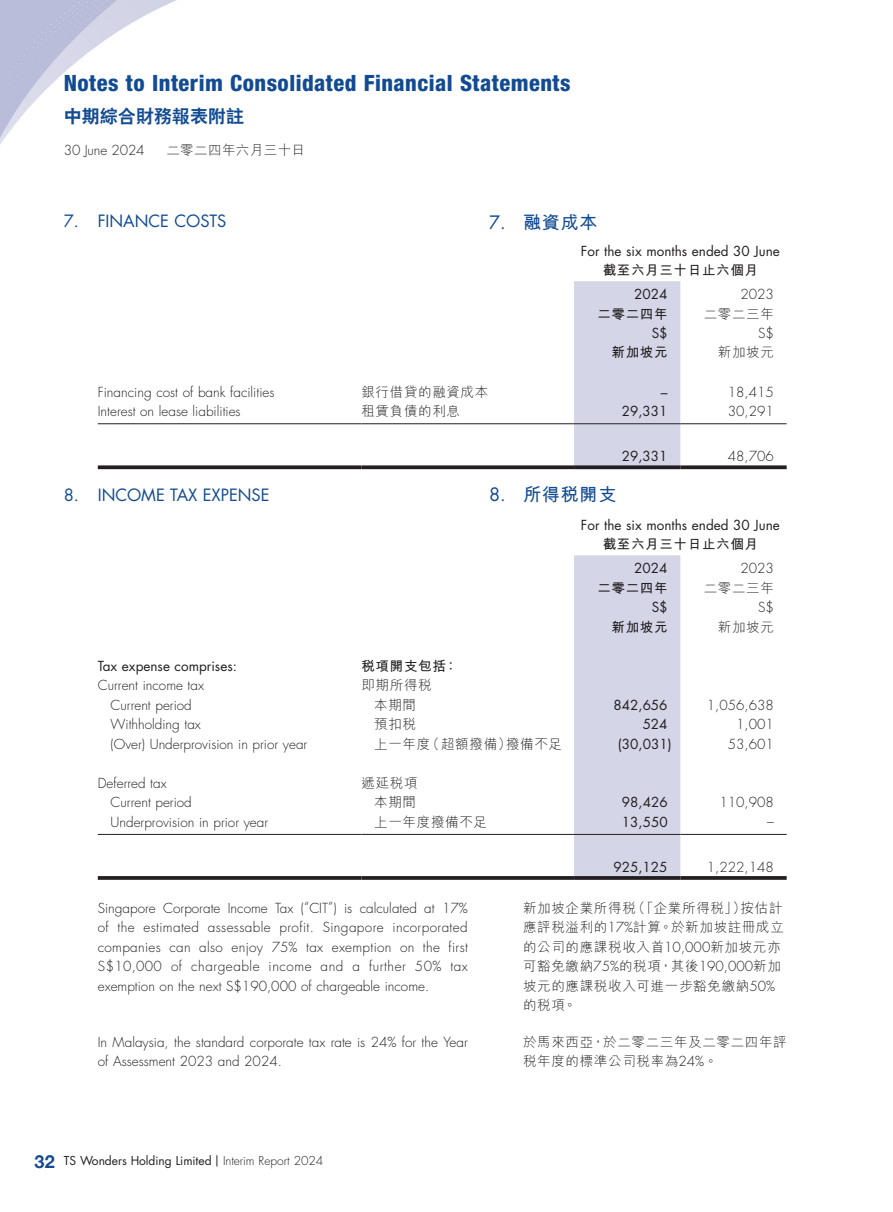
<style>
.page{position:relative;width:893px;height:1212px;background:#fff}
.page>*{position:absolute;margin:0;border:0;box-sizing:border-box;transform-origin:0 0}
.t1{font:800 condensed 22.5px "Helvetica Neue LT Std";letter-spacing:.02em;color:#124b92}
.t2{font:700 18px "M Hei HK";letter-spacing:.045em;color:#124b92}
.t3{font:800 18px "C Hei 2 HK";letter-spacing:.005em;color:#124b92}
.t4{font:700 18px "Helvetica Neue";color:#124b92}
.t5{font:16.5px "Futura Std";letter-spacing:-.005em;color:#124b92}
.t6{font:300 13.5px/19.5px "Futura Std";color:#231f20;text-align:justify}
.t7{font:300 13.5px/19.5px "M Hei HK";letter-spacing:.05em;color:#231f20}
.t8{font:13.5px "Futura Std";color:#231f20}
.t9{font:700 13.5px "M Hei HK";letter-spacing:.05em;color:#231f20}
.t10{font:300 13.5px "M Hei HK";letter-spacing:.03em;color:#231f20}
.t11{font:12px "Futura Std";letter-spacing:-.005em;color:#231f20}
.s1{font-family:"Futura Std";font-weight:400}
.s2{font-family:"Futura Std"}
.s3{font-family:"C Hei 2 HK";font-weight:700}
.s4{font-weight:300}
</style>
<div class="page">
<img style="left:0;top:0;width:787px;height:880px">
<div style="left:574px;top:281px;width:106px;height:184px;background:#d4d6e8"></div>
<hr style="left:98px;top:423px;width:263px;height:1px;background:#231f20">
<hr style="left:361px;top:423px;width:213px;height:1px;background:#231f20">
<hr style="left:574px;top:423px;width:106px;height:1px;background:#231f20">
<hr style="left:680px;top:423px;width:107px;height:1px;background:#231f20">
<svg style="left:98px;top:465px;width:263px;height:4px"></svg>
<svg style="left:361px;top:465px;width:213px;height:4px"></svg>
<svg style="left:574px;top:465px;width:106px;height:4px"></svg>
<svg style="left:680px;top:465px;width:107px;height:4px"></svg>
<div style="left:574px;top:555px;width:106px;height:321px;background:#d4d6e8"></div>
<hr style="left:98px;top:834px;width:263px;height:1px;background:#231f20">
<hr style="left:361px;top:834px;width:213px;height:1px;background:#231f20">
<hr style="left:574px;top:834px;width:106px;height:1px;background:#231f20">
<hr style="left:680px;top:834px;width:107px;height:1px;background:#231f20">
<svg style="left:98px;top:876px;width:263px;height:4px"></svg>
<svg style="left:361px;top:876px;width:213px;height:4px"></svg>
<svg style="left:574px;top:876px;width:106px;height:4px"></svg>
<svg style="left:680px;top:876px;width:107px;height:4px"></svg>
<h1 class="t1" style="left:64px;top:69px;width:508px">Notes to Interim Consolidated Financial Statements</h1>
<h2 class="t3" style="left:64px;top:107px;width:182px">中期綜合財務報表附註</h2>
<p class="t6" style="left:64px;top:140px;width:82px">30 June 2024</p>
<p class="t10" style="left:166px;top:143px;width:140px">二零二四年六月三十日</p>
<p class="t5" style="left:64px;top:211px;width:164px">7. FINANCE COSTS</p>
<h2 class="t2" style="left:489px;top:209px;width:110px"><span class="s1">7.</span> 融資成本</h2>
<p class="t8" style="left:581px;top:242px;width:200px">For the six months ended 30 June</p>
<p class="t9" style="left:603px;top:260px;width:157px">截至六月三十日止六個月</p>
<p class="t8" style="left:634px;top:285px;width:35px">2024</p>
<p class="t6" style="left:740px;top:285px;width:35px">2023</p>
<p class="t9" style="left:597px;top:304px;width:72px">二零二四年</p>
<p class="t7" style="left:704px;top:304px;width:72px">二零二三年</p>
<p class="t8" style="left:652px;top:324px;width:17px">S$</p>
<p class="t6" style="left:758px;top:324px;width:17px">S$</p>
<p class="t9" style="left:612px;top:343px;width:58px">新加坡元</p>
<p class="t7" style="left:718px;top:343px;width:58px">新加坡元</p>
<p class="t6" style="left:98px;top:382px;width:178px">Financing cost of bank facilities</p>
<p class="t7" style="left:361px;top:382px;width:129px">銀行借貸的融資成本</p>
<p class="t8" style="left:661px;top:383px;width:8px">–</p>
<p class="t6" style="left:728px;top:382px;width:48px">18,415</p>
<p class="t6" style="left:98px;top:402px;width:144px">Interest on lease liabilities</p>
<p class="t7" style="left:361px;top:401px;width:100px">租賃負債的利息</p>
<p class="t8" style="left:622px;top:402px;width:47px">29,331</p>
<p class="t6" style="left:728px;top:402px;width:48px">30,291</p>
<p class="t8" style="left:622px;top:447px;width:47px">29,331</p>
<p class="t6" style="left:728px;top:447px;width:48px">48,706</p>
<p class="t5" style="left:64px;top:485px;width:207px">8. INCOME TAX EXPENSE</p>
<p class="t8" style="left:581px;top:516px;width:200px">For the six months ended 30 June</p>
<p class="t9" style="left:603px;top:535px;width:157px">截至六月三十日止六個月</p>
<p class="t8" style="left:634px;top:559px;width:35px">2024</p>
<p class="t6" style="left:740px;top:559px;width:35px">2023</p>
<p class="t9" style="left:597px;top:578px;width:72px">二零二四年</p>
<p class="t7" style="left:704px;top:578px;width:72px">二零二三年</p>
<p class="t8" style="left:652px;top:598px;width:17px">S$</p>
<p class="t6" style="left:758px;top:598px;width:17px">S$</p>
<p class="t9" style="left:612px;top:617px;width:58px">新加坡元</p>
<p class="t7" style="left:718px;top:617px;width:58px">新加坡元</p>
<p class="t8" style="left:98px;top:657px;width:141px">Tax expense comprises:</p>
<p class="t9" style="left:361px;top:656px;width:98px">稅項開支包括：</p>
<p class="t6" style="left:98px;top:676px;width:108px">Current income tax</p>
<p class="t7" style="left:361px;top:675px;width:72px">即期所得稅</p>
<p class="t6" style="left:111px;top:695px;width:83px">Current period</p>
<p class="t7" style="left:374px;top:695px;width:43px">本期間</p>
<p class="t8" style="left:613px;top:696px;width:56px">842,656</p>
<p class="t6" style="left:707px;top:695px;width:69px">1,056,638</p>
<p class="t6" style="left:111px;top:715px;width:92px">Withholding tax</p>
<p class="t7" style="left:374px;top:714px;width:43px">預扣稅</p>
<p class="t8" style="left:643px;top:715px;width:26px">524</p>
<p class="t6" style="left:736px;top:715px;width:39px">1,001</p>
<p class="t6" style="left:111px;top:734px;width:198px">(Over) Underprovision in prior year</p>
<p class="t7" style="left:374px;top:734px;width:189px">上一年度（超額撥備）撥備不足</p>
<p class="t8" style="left:618px;top:735px;width:55px">(30,031)</p>
<p class="t6" style="left:728px;top:734px;width:48px">53,601</p>
<p class="t6" style="left:98px;top:773px;width:70px">Deferred tax</p>
<p class="t7" style="left:361px;top:773px;width:58px">遞延稅項</p>
<p class="t6" style="left:111px;top:793px;width:83px">Current period</p>
<p class="t7" style="left:374px;top:792px;width:43px">本期間</p>
<p class="t8" style="left:622px;top:793px;width:47px">98,426</p>
<p class="t6" style="left:719px;top:793px;width:56px">110,908</p>
<p class="t6" style="left:111px;top:812px;width:159px">Underprovision in prior year</p>
<p class="t7" style="left:374px;top:812px;width:114px">上一年度撥備不足</p>
<p class="t8" style="left:622px;top:813px;width:47px">13,550</p>
<p class="t6" style="left:767px;top:812px;width:8px">–</p>
<p class="t8" style="left:613px;top:858px;width:56px">925,125</p>
<p class="t6" style="left:707px;top:857px;width:69px">1,222,148</p>
<p class="t6" style="left:98px;top:899px;width:372px">Singapore Corporate Income Tax (“CIT”) is calculated at 17% of the estimated assessable profit. Singapore incorporated companies can also enjoy 75% tax exemption on the first S$10,000 of chargeable income and a further 50% tax exemption on the next S$190,000 of chargeable income.</p>
<h2 class="t2" style="left:489px;top:482px;width:129px"><span class="s1">8.</span> 所得稅開支</h2>
<p class="t7" style="left:523px;top:898px;width:262px">新加坡企業所得稅（「企業所得稅」）按估計應評稅溢利的<span class="s2">17%</span>計算。於新加坡註冊成立的公司的應課稅收入首<span class="s2">10,000</span>新加坡元亦可豁免繳納<span class="s2">75%</span>的稅項，其後<span class="s2">190,000</span>新加坡元的應課稅收入可進一步豁免繳納<span class="s2">50%</span>的稅項。</p>
<p class="t7" style="left:523px;top:1032px;width:265px">於馬來西亞，於二零二三年及二零二四年評稅年度的標準公司稅率為<span class="s2">24%</span>。</p>
<p class="t6" style="left:98px;top:1032px;width:371px">In Malaysia, the standard corporate tax rate is 24% for the Year of Assessment 2023 and 2024.</p>
<h2 class="t4" style="left:35px;top:1148px;width:22px">32</h2>
<p class="t11" style="left:64px;top:1152px;width:261px">TS Wonders Holding Limited <span class="s3">|</span> <span class="s4">Interim Report 2024</span></p>
</div>
